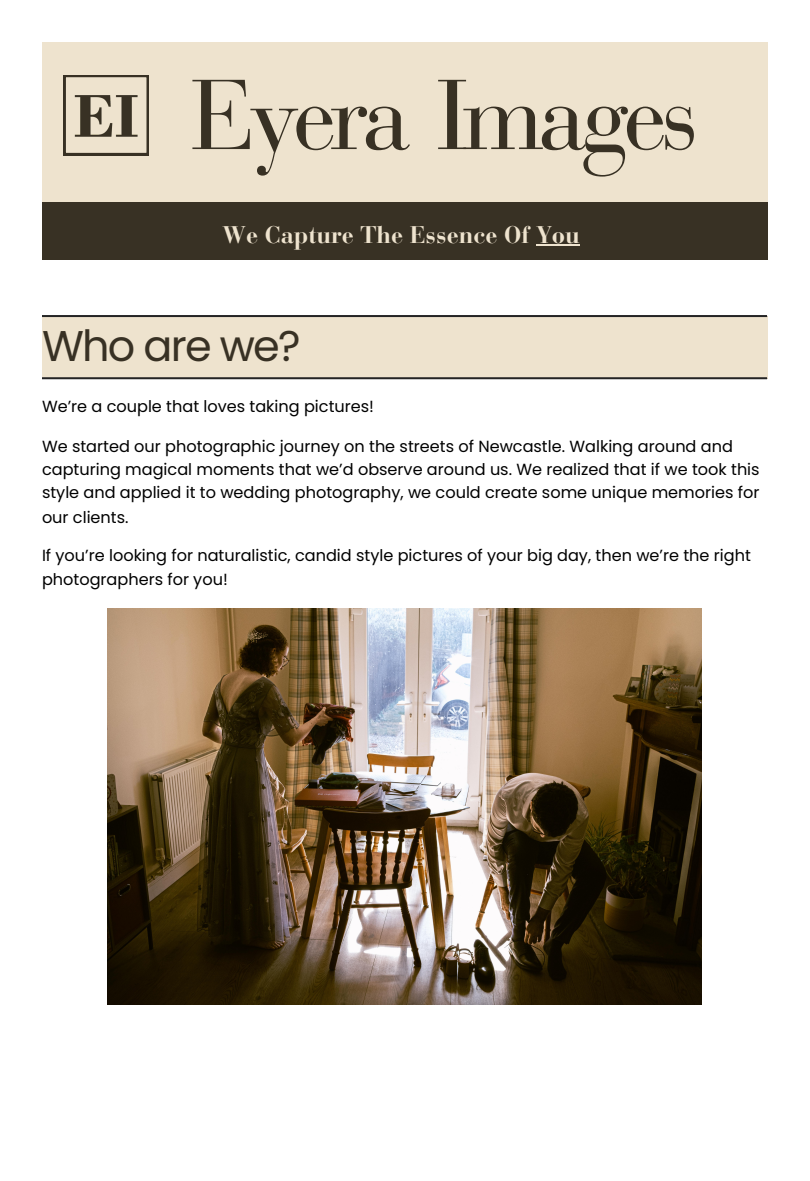
<style>
.page{position:relative;width:810px;height:1181px;background:#fff}
.page>*{position:absolute;margin:0;border:0;box-sizing:border-box;transform-origin:0 0}
.t1{font:98.25px "Bauer Bodoni Pro";letter-spacing:-.065em;color:#383124}
.t2{font:42.9px "Poppins";letter-spacing:-.04em;color:#383124}
.t3{font:700 24px "Bauer Bodoni Pro";color:#eee3ce}
.t4{font:16.05px/23.5px "Poppins";color:#000}
</style>
<div class="page">
<div style="left:42px;top:42px;width:725px;height:218px;background:#eee3ce"></div>
<div style="left:42px;top:203px;width:725px;height:57px;background:#383124"></div>
<img style="left:64px;top:155px;width:84px;height:1px">
<svg style="left:64px;top:75px;width:85px;height:80px"></svg>
<hr style="left:536px;top:244px;width:44px;height:2px;background:#eee3ce">
<div style="left:42px;top:316px;width:725px;height:62px;background:#eee3ce"></div>
<hr style="left:42px;top:315px;width:725px;height:2px;background:#242424">
<hr style="left:42px;top:377px;width:725px;height:2px;background:#242424">
<img style="left:107px;top:608px;width:595px;height:396px">
<p class="t1" style="left:191px;top:77px;width:509px">Eyera Images</p>
<p class="t3" style="left:222px;top:226px;width:359px">We Capture The Essence Of You</p>
<p class="t2" style="left:42px;top:316px;width:260px">Who are we?</p>
<p class="t4" style="left:42px;top:394px;width:334px">We’re a couple that loves taking pictures!</p>
<p class="t4" style="left:42px;top:434px;width:719px">We started our photographic journey on the streets of Newcastle. Walking around and capturing magical moments that we’d observe around us. We realized that if we took this style and applied it to wedding photography, we could create some unique memories for our clients.</p>
<p class="t4" style="left:42px;top:543px;width:710px;line-height:24.2px">If you’re looking for naturalistic, candid style pictures of your big day, then we’re the right photographers for you!</p>
</div>
